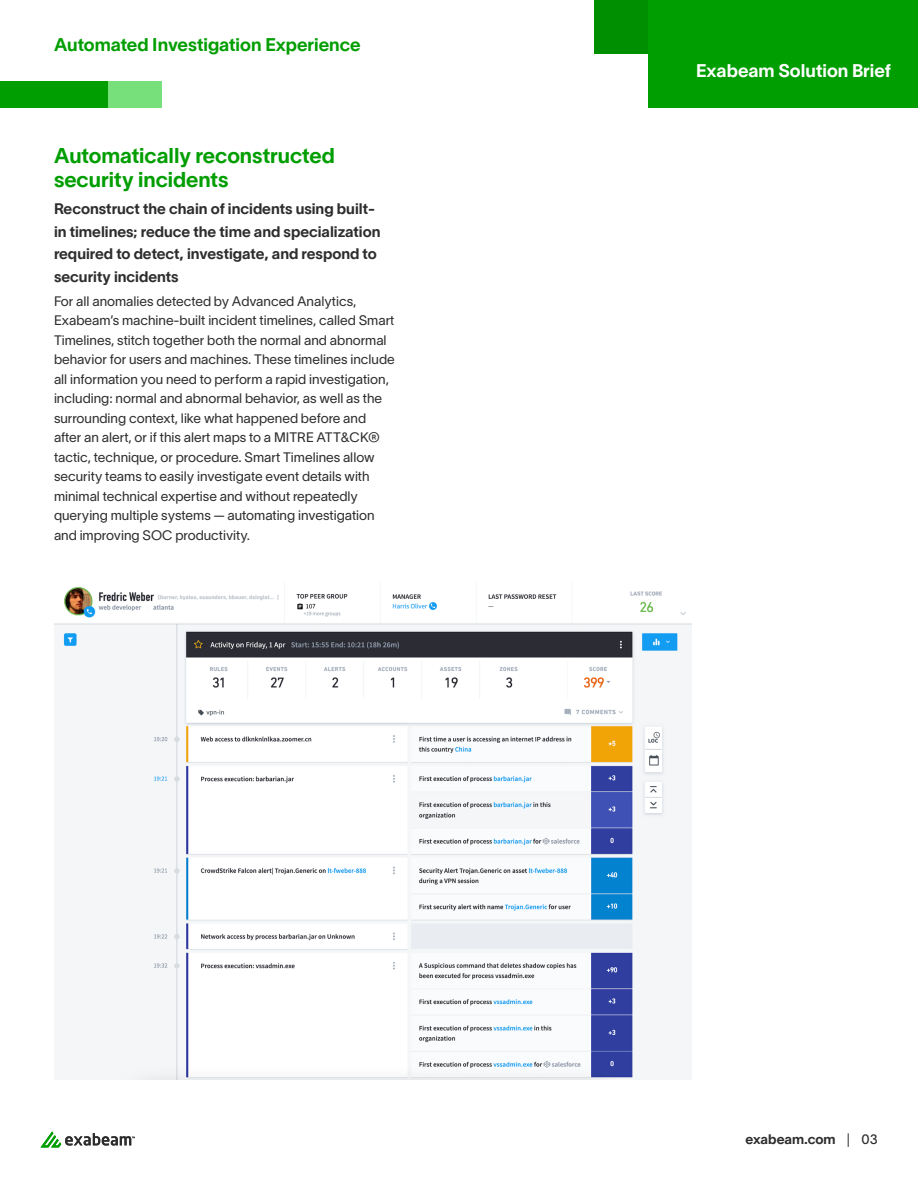
<style>
.page{position:relative;width:918px;height:1188px;background:#fff}
.page>*{position:absolute;margin:0;border:0;box-sizing:border-box;transform-origin:0 0}
.t1{font:21px/24px "Lausanne 700";color:#009e00}
.t2{font:18px "Lausanne 700";color:#009e00}
.t3{font:18px "Lausanne 700";color:#fff}
.t4{font:15px/22.5px "Lausanne 700";color:#2d2d2d}
.t5{font:13.5px/19.5px "Lausanne 300";color:#2d2d2d}
.t6{font:13.5px "Lausanne 700";color:#2d2d2d}
.s1{font-family:"Lausanne 400"}
</style>
<div class="page">
<svg style="left:41px;top:1131px;width:94px;height:16px"></svg>
<div style="left:648px;top:0;width:270px;height:108px;background:#009e00"></div>
<div style="left:594px;top:0;width:54px;height:54px;background:#008f00"></div>
<div style="left:0;top:81px;width:108px;height:27px;background:#009e00"></div>
<div style="left:108px;top:81px;width:54px;height:27px;background:#78e07a"></div>
<img style="left:54px;top:587px;width:637px;height:493px">
<h2 class="t2" style="left:54px;top:33px;width:308px">Automated Investigation Experience</h2>
<h1 class="t1" style="left:54px;top:144px;width:282px">Automatically reconstructed security incidents</h1>
<p class="t4" style="left:54px;top:198px;width:328px">Reconstruct the chain of incidents using built&shy;in timelines; reduce the time and specialization required to detect, investigate, and respond to security incidents</p>
<p class="t5" style="left:54px;top:291px;width:342px">For all anomalies detected by Advanced Analytics, Exabeam’s machine-built incident timelines, called Smart Timelines, stitch together both the normal and abnormal behavior for users and machines. These timelines include all information you need to perform a rapid investigation, including: normal and abnormal behavior, as well as the surrounding context, like what happened before and after an alert, or if this alert maps to a MITRE ATT&amp;CK® tactic, technique, or procedure. Smart Timelines allow security teams to easily investigate event details with minimal technical expertise and without repeatedly querying multiple systems — automating investigation and improving SOC productivity.</p>
<h2 class="t3" style="left:696px;top:60px;width:196px">Exabeam Solution Brief</h2>
<p class="t6" style="left:745px;top:1130px;width:134px">exabeam.com <span class="s1">| 03</span></p>
</div>
